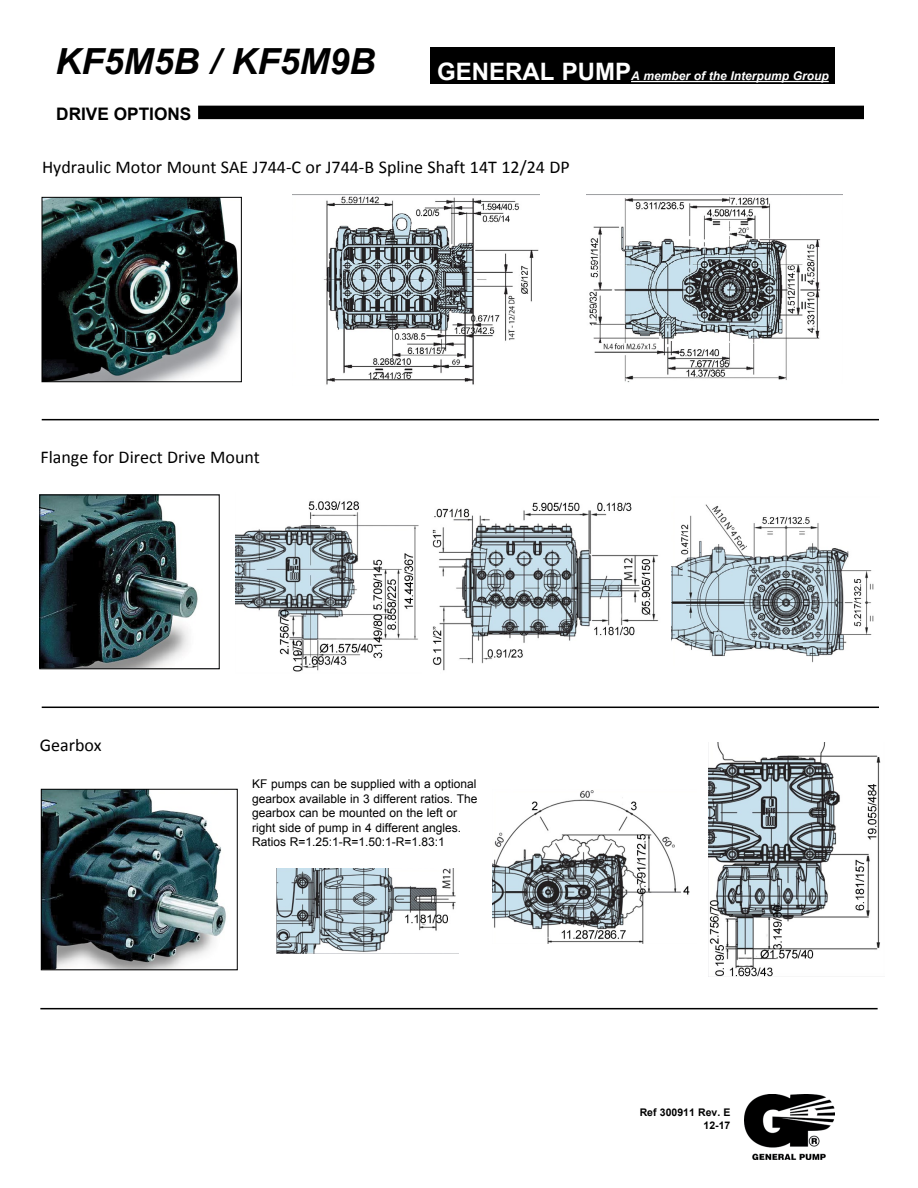
<style>
.page{position:relative;width:918px;height:1188px;background:#fff}
.page>*{position:absolute;margin:0;border:0;box-sizing:border-box;transform-origin:0 0}
.t1{font:italic 700 36px "Arial";color:#000}
.t2{font:18px "Calibri";color:#000}
.t3{font:700 17.25px "Arial";color:#000}
.t4{font:12px/14.4px "Arial";color:#000}
.t5{font:italic 700 12px "Arial";color:#fff}
.t6{font:700 10.5px/12.6px "Arial";color:#000;text-align:right}
.s1{font-style:normal;font-size:24px}
</style>
<div class="page">
<div style="left:431px;top:48px;width:404px;height:36px;background:#000"></div>
<hr style="left:631px;top:81px;width:198px;height:1px;background:#fff">
<img style="left:745px;top:1095px;width:90px;height:65px">
<div style="left:198px;top:106px;width:666px;height:13px;background:#000"></div>
<img style="left:44px;top:199px;width:196px;height:181px">
<div style="left:42px;top:197px;width:200px;height:185px;border:1px solid #000"></div>
<img style="left:323px;top:196px;width:216px;height:189px">
<img style="left:589px;top:196px;width:232px;height:187px">
<img style="left:41px;top:497px;width:157px;height:170px">
<div style="left:39px;top:495px;width:181px;height:174px;border:1px solid #000"></div>
<img style="left:236px;top:501px;width:183px;height:171px">
<img style="left:432px;top:502px;width:227px;height:169px">
<img style="left:672px;top:504px;width:202px;height:159px">
<img style="left:43px;top:791px;width:183px;height:177px">
<div style="left:41px;top:789px;width:197px;height:181px;border:1px solid #000"></div>
<img style="left:492px;top:790px;width:198px;height:154px">
<img style="left:276px;top:868px;width:180px;height:85px">
<img style="left:709px;top:742px;width:172px;height:235px">
<hr style="left:42px;top:419px;width:837px;height:1px;background:#000">
<hr style="left:42px;top:707px;width:837px;height:1px;background:#000">
<hr style="left:40px;top:1008px;width:838px;height:1px;background:#000">
<h1 class="t1" style="left:56px;top:37px;width:322px">KF5M5B / KF5M9B</h1>
<h3 class="t3" style="left:56px;top:102px;width:137px">DRIVE OPTIONS</h3>
<p class="t5" style="left:437px;top:68px;width:393px"><span class="s1">GENERAL PUMP</span>A member of the Interpump Group</p>
<h2 class="t2" style="left:42px;top:156px;width:529px">Hydraulic Motor Mount SAE J744-C or J744-B Spline Shaft 14T 12/24 DP</h2>
<h2 class="t2" style="left:40px;top:446px;width:221px">Flange for Direct Drive Mount</h2>
<h2 class="t2" style="left:40px;top:734px;width:63px">Gearbox</h2>
<p class="t4" style="left:252px;top:777px;width:227px">KF pumps can be supplied with a optional gearbox available in 3 different ratios. The gearbox can be mounted on the left or right side of pump in 4 different angles.<br>Ratios R=1.25:1-R=1.50:1-R=1.83:1</p>
<p class="t6" style="left:640px;top:1106px;width:92px">Ref 300911 Rev. E<br>12-17</p>
</div>
